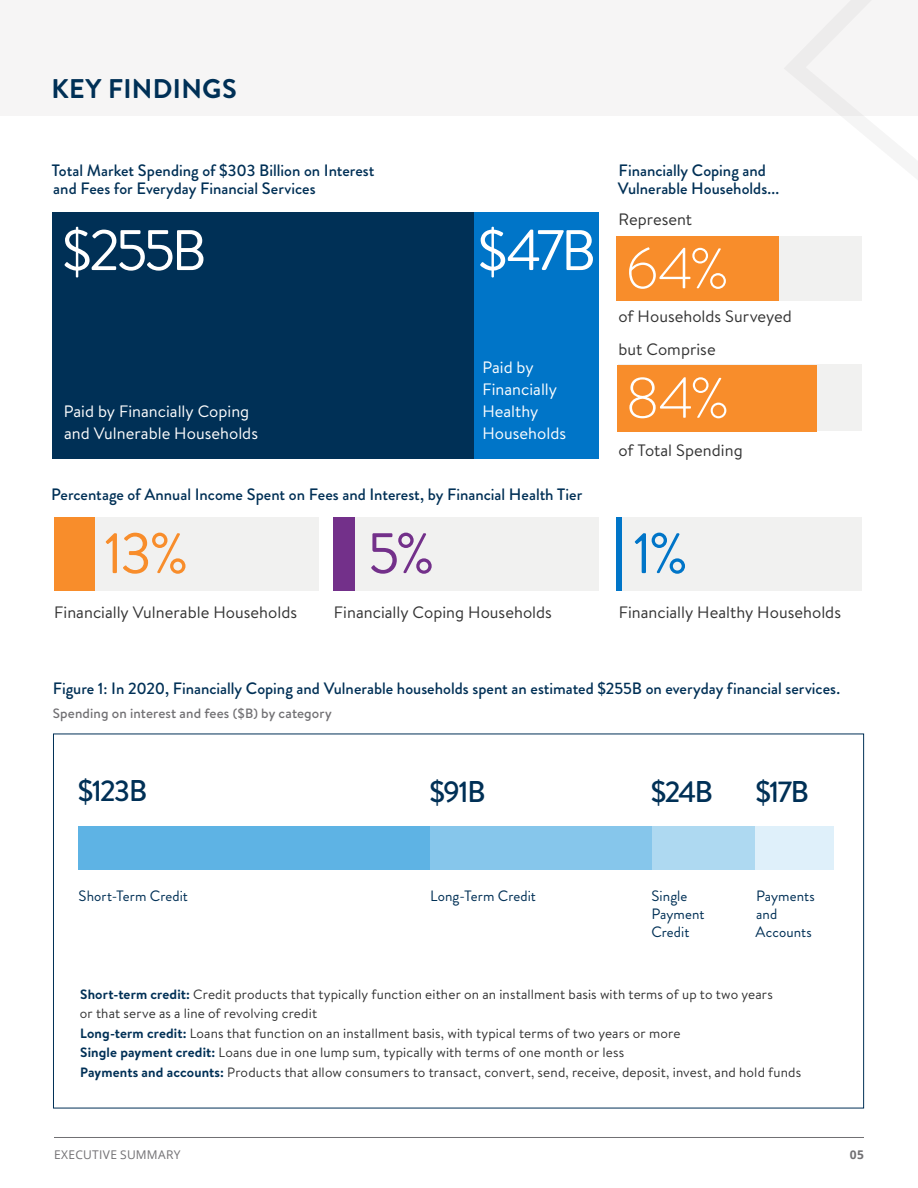
<style>
.page{position:relative;width:918px;height:1188px;background:#fff}
.page>*{position:absolute;margin:0;border:0;box-sizing:border-box;transform-origin:0 0}
.t1{font:57px "Brandon Text";letter-spacing:-.08em;color:#fff}
.Body_Text_-_Align_Le{font:300 57px "Brandon Text";color:#fff}
.Body_Text_-_Align_Le-2{font:57px "Brandon Text";color:#f88d2b}
.Body_Text_-_Align_Le-3{font:57px "Brandon Text";color:#73308a}
.Body_Text_-_Align_Le-4{font:57px "Brandon Text";color:#0075c8}
.t2{font:500 30px "Brandon Grotesque";letter-spacing:-.055em;color:#003056}
.t3{font:700 27px "Brandon Text";letter-spacing:.01em;color:#003056}
.Table_Figure_Heading{font:500 16.5px/18px "Brandon Grotesque";color:#003056}
.Body_Text_-_Align_Le-5{font:16.5px "Brandon Text";color:#333}
.Body_Text_-_Align_Le-6{font:16.5px/21.8px "Brandon Text";color:#fff}
.table_labels{font:15px/18px "Brandon Grotesque";letter-spacing:.005em;color:#003056}
.text_small{font:13.5px/19.5px "Brandon Text";letter-spacing:.01em;color:#333}
.text_small-2{font:500 13.5px "Brandon Text";letter-spacing:.01em;color:#717073}
.t4{font:12px "Open Sans";letter-spacing:.03em;color:#717073}
.t5{font:700 12px "Open Sans";color:#717073}
.s1{font-weight:700;color:#003056}
</style>
<div class="page">
<hr style="left:54px;top:1137px;width:810px;height:1px;background:#717073">
<div style="left:0;top:0;width:918px;height:115px;background:#f6f5f5"></div>
<div style="left:52px;top:212px;width:547px;height:246px;background:#003056"></div>
<div style="left:475px;top:212px;width:124px;height:246px;background:#0075c8"></div>
<div style="left:78px;top:826px;width:352px;height:44px;background:#5eb3e4"></div>
<div style="left:651px;top:826px;width:105px;height:44px;background:#aed9f1"></div>
<div style="left:756px;top:826px;width:78px;height:44px;background:#dff0fa"></div>
<div style="left:430px;top:826px;width:221px;height:44px;background:#86c6eb"></div>
<div style="left:334px;top:517px;width:265px;height:74px;background:#f1f1f0"></div>
<div style="left:617px;top:517px;width:245px;height:74px;background:#f1f1f0"></div>
<div style="left:54px;top:517px;width:265px;height:74px;background:#f1f1f0"></div>
<div style="left:54px;top:517px;width:40px;height:74px;background:#f88d2b"></div>
<div style="left:334px;top:517px;width:21px;height:74px;background:#73308a"></div>
<div style="left:617px;top:517px;width:5px;height:74px;background:#0075c8"></div>
<div style="left:619px;top:236px;width:243px;height:65px;background:#f1f1f0"></div>
<div style="left:617px;top:236px;width:162px;height:65px;background:#f88d2b"></div>
<div style="left:618px;top:364px;width:244px;height:67px;background:#f1f1f0"></div>
<div style="left:617px;top:365px;width:199px;height:67px;background:#f88d2b"></div>
<h1 class="t3" style="left:52px;top:70px;width:187px">KEY FINDINGS</h1>
<p class="Table_Figure_Heading" style="left:52px;top:162px;width:324px">Total Market Spending of $303 Billion on Interest and Fees for Everyday Financial Services</p>
<p class="t1" style="left:60px;top:211px;width:149px">$255B</p>
<p class="t1" style="left:475px;top:211px;width:123px">$47B</p>
<p class="Body_Text_-_Align_Le-6" style="left:64px;top:400px;width:196px">Paid by Financially Coping and Vulnerable Households</p>
<p class="Body_Text_-_Align_Le-6" style="left:482px;top:356px;width:85px">Paid by<br>Financially<br>Healthy<br>Households</p>
<p class="Table_Figure_Heading" style="left:51px;top:485px;width:533px">Percentage of Annual Income Spent on Fees and Interest, by Financial Health Tier</p>
<p class="Table_Figure_Heading" style="left:618px;top:162px;width:163px">Financially Coping and<br>Vulnerable Households...</p>
<p class="Body_Text_-_Align_Le-5" style="left:618px;top:208px;width:75px">Represent</p>
<p class="Body_Text_-_Align_Le" style="left:625px;top:230px;width:104px">64%</p>
<p class="Body_Text_-_Align_Le-5" style="left:618px;top:305px;width:175px">of Households Surveyed</p>
<p class="Body_Text_-_Align_Le-5" style="left:618px;top:338px;width:99px">but Comprise</p>
<p class="Body_Text_-_Align_Le" style="left:625px;top:359px;width:105px">84%</p>
<p class="Body_Text_-_Align_Le-5" style="left:618px;top:439px;width:126px">of Total Spending</p>
<p class="Body_Text_-_Align_Le-2" style="left:104px;top:514px;width:86px">13%</p>
<p class="Body_Text_-_Align_Le-3" style="left:367px;top:514px;width:68px">5%</p>
<p class="Body_Text_-_Align_Le-4" style="left:633px;top:514px;width:56px">1%</p>
<p class="Body_Text_-_Align_Le-5" style="left:54px;top:601px;width:244px">Financially Vulnerable Households</p>
<p class="Body_Text_-_Align_Le-5" style="left:334px;top:601px;width:220px">Financially Coping Households</p>
<p class="Body_Text_-_Align_Le-5" style="left:619px;top:601px;width:224px">Financially Healthy Households</p>
<p class="Table_Figure_Heading" style="left:53px;top:679px;width:789px">Figure 1: In 2020, Financially Coping and Vulnerable households spent an estimated $255B on everyday financial services.</p>
<p class="text_small-2" style="left:53px;top:704px;width:281px">Spending on interest and fees ($B) by category</p>
<p class="t2" style="left:78px;top:770px;width:71px">$123B</p>
<p class="t2" style="left:430px;top:771px;width:58px">$91B</p>
<p class="t2" style="left:651px;top:771px;width:64px">$24B</p>
<p class="t2" style="left:755px;top:771px;width:55px">$17B</p>
<p class="table_labels" style="left:79px;top:887px;width:111px">Short-Term Credit</p>
<p class="table_labels" style="left:430px;top:887px;width:107px">Long-Term Credit</p>
<p class="table_labels" style="left:651px;top:887px;width:55px">Single<br>Payment<br>Credit</p>
<p class="table_labels" style="left:756px;top:887px;width:61px">Payments and<br>Accounts</p>
<p class="text_small" style="left:80px;top:984px;width:695px"><span class="s1">Short-term credit:</span> Credit products that typically function either on an installment basis with terms of up to two years or that serve as a line of revolving credit</p>
<p class="text_small" style="left:80px;top:1023px;width:602px"><span class="s1">Long-term credit:</span> Loans that function on an installment basis, with typical terms of two years or more</p>
<p class="text_small" style="left:80px;top:1042px;width:546px"><span class="s1">Single payment credit:</span> Loans due in one lump sum, typically with terms of one month or less</p>
<p class="text_small" style="left:80px;top:1062px;width:723px"><span class="s1">Payments and accounts:</span> Products that allow consumers to transact, convert, send, receive, deposit, invest, and hold funds</p>
<p class="t4" style="left:54px;top:1147px;width:128px">EXECUTIVE SUMMARY</p>
<p class="t5" style="left:850px;top:1146px;width:16px">05</p>
</div>
